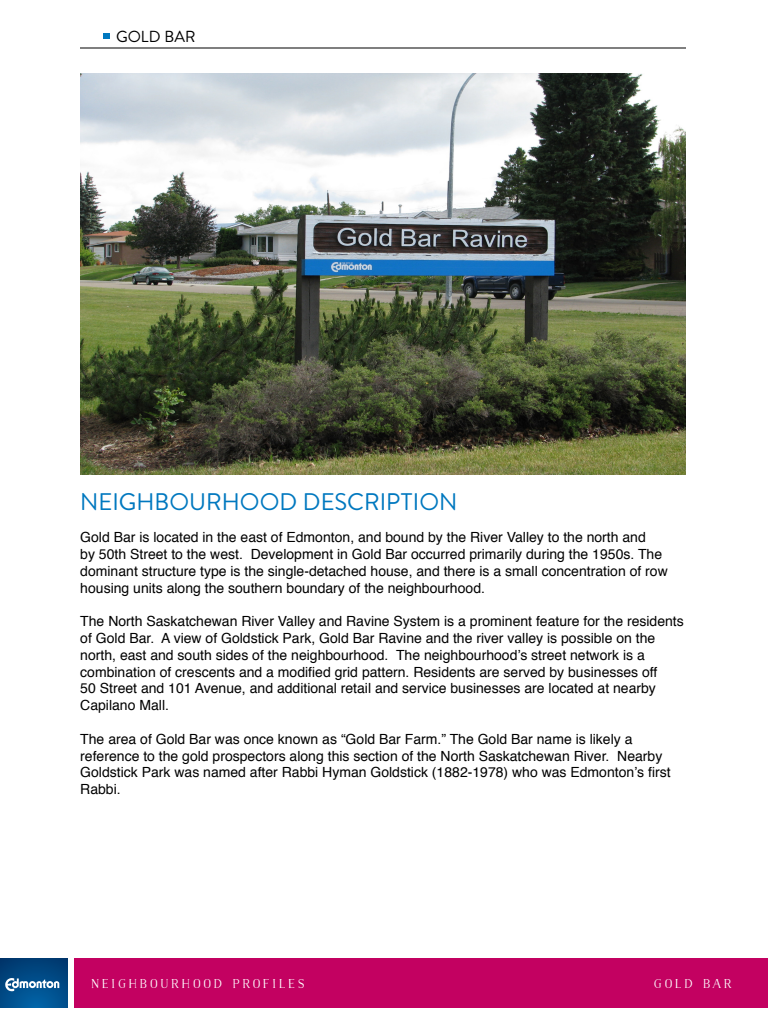
<style>
.page{position:relative;width:768px;height:1024px;background:#fff}
.page>*{position:absolute;margin:0;border:0;box-sizing:border-box;transform-origin:0 0}
.t1{font:24px "Brandon Text";color:#0078bf}
.t2{font:16px "Brandon Text";color:#000}
.t3{font:14px/16.8px "Helvetica";color:#000}
.t4{font:700 12px "Naive";letter-spacing:.2em;color:#fff}
</style>
<div class="page">
<div style="left:0;top:958px;width:68px;height:50px;background:linear-gradient(to bottom,#00396f,#015999)"></div>
<svg style="left:5px;top:978px;width:54px;height:13px"></svg>
<div style="left:74px;top:958px;width:694px;height:50px;background:#c30161"></div>
<hr style="left:80px;top:48px;width:606px;height:1px;background:#000">
<svg style="left:104px;top:34px;width:6px;height:5px"></svg>
<img style="left:80px;top:73px;width:606px;height:402px">
<p class="t2" style="left:116px;top:25px;width:81px">GOLD BAR</p>
<h1 class="t1" style="left:80px;top:485px;width:379px">NEIGHBOURHOOD DESCRIPTION</h1>
<p class="t3" style="left:80px;top:529px;width:589px">Gold Bar is located in the east of Edmonton, and bound by the River Valley to the north and<br>by 50th Street to the west. Development in Gold Bar occurred primarily during the 1950s. The dominant structure type is the single-detached house, and there is a small concentration of row housing units along the southern boundary of the neighbourhood.</p>
<p class="t3" style="left:80px;top:613px;width:605px">The North Saskatchewan River Valley and Ravine System is a prominent feature for the residents of Gold Bar. A view of Goldstick Park, Gold Bar Ravine and the river valley is possible on the north, east and south sides of the neighbourhood. The neighbourhood’s street network is a combination of crescents and a modified grid pattern. Residents are served by businesses off<br>50 Street and 101 Avenue, and additional retail and service businesses are located at nearby Capilano Mall.</p>
<p class="t3" style="left:80px;top:731px;width:592px">The area of Gold Bar was once known as “Gold Bar Farm.” The Gold Bar name is likely a reference to the gold prospectors along this section of the North Saskatchewan River. Nearby Goldstick Park was named after Rabbi Hyman Goldstick (1882-1978) who was Edmonton’s first Rabbi.</p>
<p class="t4" style="left:91px;top:976px;width:215px">NEIGHBOURHOOD PROFILES</p>
<p class="t4" style="left:654px;top:976px;width:80px">GOLD BAR</p>
</div>
